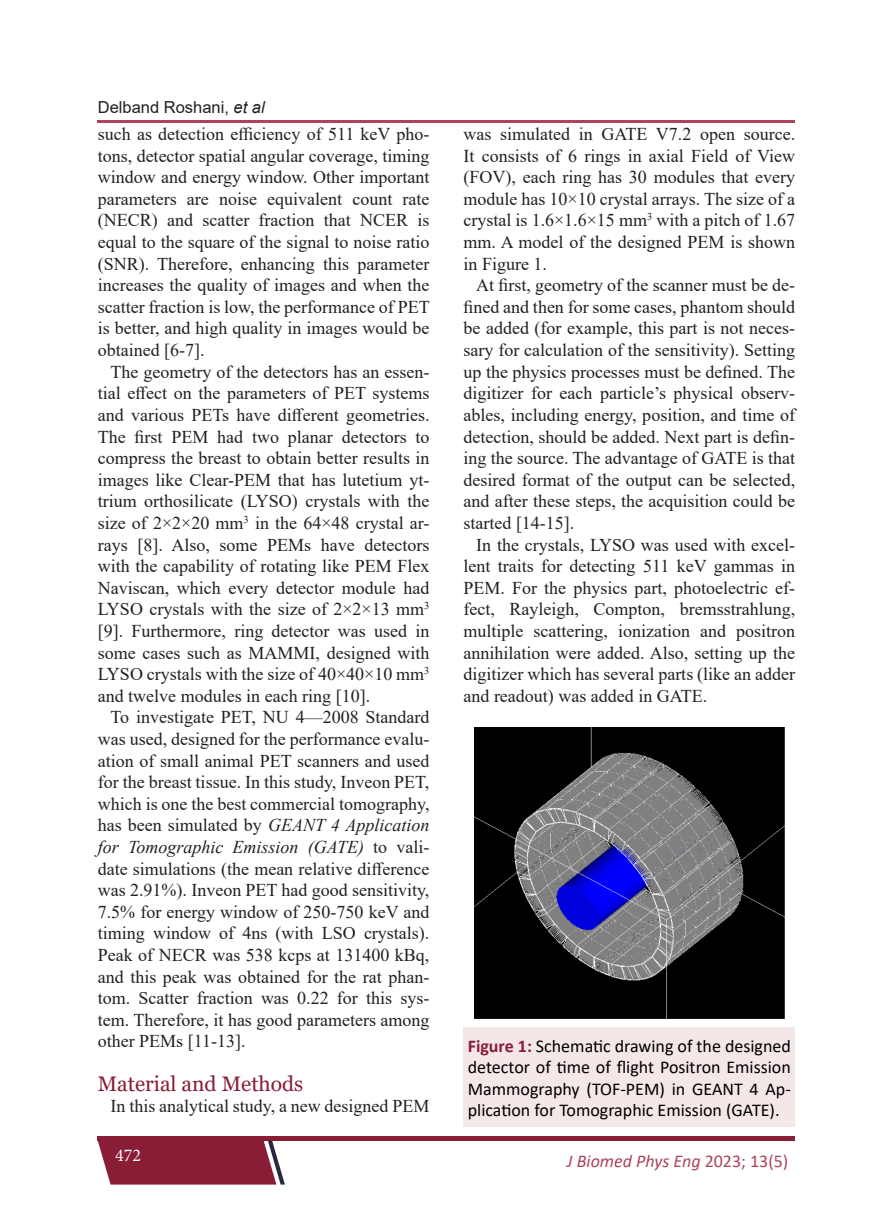
<style>
.page{position:relative;width:893px;height:1212px;background:#fff}
.page>*{position:absolute;margin:0;border:0;box-sizing:border-box;transform-origin:0 0}
.Heading{font:21px "Georgia";color:#881d35}
.Body{font:18px/21.6px "Times New Roman";color:#231f20;text-align:justify}
.Figure{font:18px/21.6px "Calibri";color:#000;text-align:justify}
.t1{font:italic 18px "Calibri";color:#ad445b}
.t2{font:18px "Minion Pro";color:#fff}
.Running_Author{font:16.5px "Arial";color:#231f20}
.s1{font-style:italic}
.s2{font-weight:700;color:#881d35}
.s3{font-style:normal}
</style>
<div class="page">
<div style="left:98px;top:1136px;width:697px;height:5px;background:#881d35"></div>
<svg style="left:98px;top:1141px;width:187px;height:43px;background:#903147"></svg>
<hr style="left:98px;top:120px;width:697px;height:2px;background:#ad445b">
<img style="left:474px;top:728px;width:310px;height:290px">
<div style="left:463px;top:1028px;width:332px;height:99px;background:#f3e7e8"></div>
<p class="Running_Author" style="left:98px;top:96px;width:168px">Delband Roshani, <span class="s1">et al</span></p>
<p class="Body" style="left:98px;top:123px;width:333px">such as detection efficiency of 511 keV pho&shy;tons, detector spatial angular coverage, timing window and energy window. Other important parameters are noise equivalent count rate (NECR) and scatter fraction that NCER is equal to the square of the signal to noise ratio (SNR). Therefore, enhancing this parameter increases the quality of images and when the scatter fraction is low, the performance of PET is better, and high quality in images would be obtained [6-7].</p>
<p class="Body" style="left:98px;top:360px;width:333px;text-indent:13px">The geometry of the detectors has an essen&shy;tial effect on the parameters of PET systems and various PETs have different geometries.<br>The first PEM had two planar detectors to compress the breast to obtain better results in images like Clear-PEM that has lutetium yt&shy;trium orthosilicate (LYSO) crystals with the size of 2×2×20 mm<sup>3</sup> in the 64×48 crystal ar&shy;rays [8]. Also, some PEMs have detectors with the capability of rotating like PEM Flex Naviscan, which every detector module had LYSO crystals with the size of 2×2×13 mm<sup>3 </sup>[9]. Furthermore, ring detector was used in some cases such as MAMMI, designed with LYSO crystals with the size of 40×40×10 mm<sup>3 </sup>and twelve modules in each ring [10].</p>
<p class="Body" style="left:98px;top:706px;width:333px;text-indent:13px">To investigate PET, NU 4—2008 Standard was used, designed for the performance evalu&shy;ation of small animal PET scanners and used for the breast tissue. In this study, Inveon PET, which is one the best commercial tomography, has been simulated by <span class="s1">GEANT 4 Application for Tomographic Emission (GATE)</span> to vali&shy;date simulations (the mean relative difference was 2.91%). Inveon PET had good sensitivity, 7.5% for energy window of 250-750 keV and timing window of 4ns (with LSO crystals).<br>Peak of NECR was 538 kcps at 131400 kBq, and this peak was obtained for the rat phan&shy;tom. Scatter fraction was 0.22 for this sys&shy;tem. Therefore, it has good parameters among other PEMs [11-13].</p>
<p class="Heading" style="left:98px;top:1071px;width:207px">Material and Methods</p>
<p class="Body" style="left:111px;top:1095px;width:320px">In this analytical study, a new designed PEM</p>
<p class="t2" style="left:115px;top:1143px;width:27px">472</p>
<p class="Body" style="left:463px;top:123px;width:333px">was simulated in GATE V7.2 open source.<br>It consists of 6 rings in axial Field of View (FOV), each ring has 30 modules that every module has 10×10 crystal arrays. The size of a crystal is 1.6×1.6×15 mm<sup>3</sup> with a pitch of 1.67 mm. A model of the designed PEM is shown in Figure 1.</p>
<p class="Body" style="left:463px;top:274px;width:333px;text-indent:13px">At first, geometry of the scanner must be de&shy;fined and then for some cases, phantom should be added (for example, this part is not neces&shy;sary for calculation of the sensitivity). Setting up the physics processes must be defined. The digitizer for each particle’s physical observ&shy;ables, including energy, position, and time of detection, should be added. Next part is defin&shy;ing the source. The advantage of GATE is that desired format of the output can be selected, and after these steps, the acquisition could be started [14-15].</p>
<p class="Body" style="left:463px;top:533px;width:333px;text-indent:13px">In the crystals, LYSO was used with excel&shy;lent traits for detecting 511 keV gammas in PEM. For the physics part, photoelectric ef&shy;fect, Rayleigh, Compton, bremsstrahlung, multiple scattering, ionization and positron annihilation were added. Also, setting up the digitizer which has several parts (like an adder and readout) was added in GATE.</p>
<p class="Figure" style="left:468px;top:1034px;width:325px"><span class="s2">Figure 1:</span> Schematic drawing of the designed detector of time of flight Positron Emission Mammography (TOF-PEM) in GEANT 4 Ap&shy;plication for Tomographic Emission (GATE).</p>
<p class="t1" style="left:567px;top:1148px;width:223px">J Biomed Phys Eng <span class="s3">2023; 13(5)</span></p>
</div>
